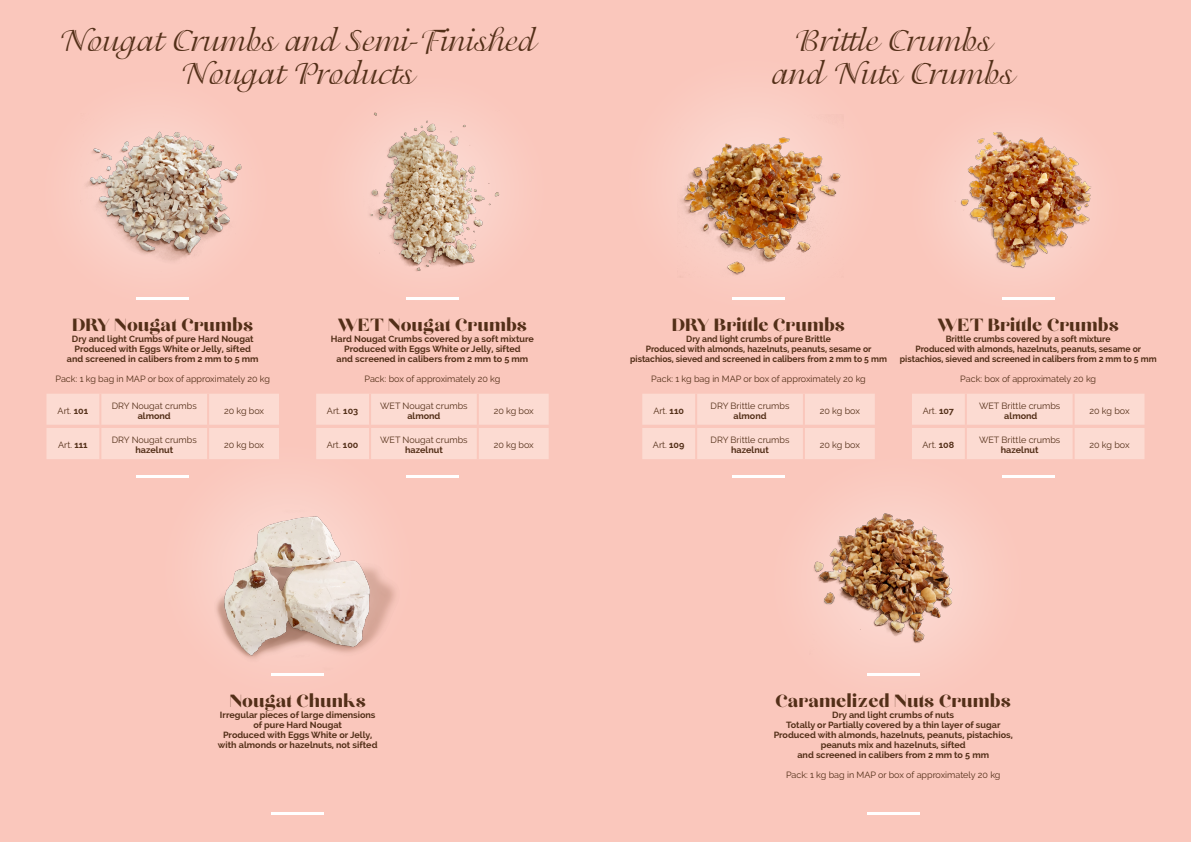
<style>
.page{position:relative;width:1191px;height:842px;background:#fff}
.page>*{position:absolute;margin:0;border:0;box-sizing:border-box;transform-origin:0 0}
.t1{font:33px "Adorable";color:#532f18}
.Articolo{font:22.1px "Chloe";color:#532f18}
.Articolo-2{font:700 9px "Raleway";color:#532f18}
.Articolo-3{font:9px/10px "Raleway";color:#532f18;text-align:center}
.Articolo-4{font:700 9px "Raleway";color:#532f18;scale:.95 1}
.s1{font-weight:700}
</style>
<div class="page">
<div style="left:0;top:0;width:595px;height:842px;background:#fac7bc"></div>
<div style="left:595px;top:0;width:596px;height:842px;background:#fac7bc"></div>
<img style="left:202px;top:494px;width:185px;height:182px">
<img style="left:363px;top:114px;width:136px;height:157px">
<img style="left:87px;top:124px;width:155px;height:137px">
<img style="left:814px;top:507px;width:159px;height:147px">
<img style="left:723px;top:108px;width:62px;height:192px">
<img style="left:677px;top:115px;width:164px;height:163px">
<img style="left:953px;top:132px;width:138px;height:137px">
<hr style="left:137px;top:475px;width:52px;height:2px;background:#fff">
<hr style="left:137px;top:298px;width:52px;height:2px;background:#fff">
<div style="left:46px;top:394px;width:233px;height:65px;background:#fcdbd2"></div>
<hr style="left:99px;top:394px;width:2px;height:31px;background:#fac7bc">
<hr style="left:207px;top:394px;width:2px;height:31px;background:#fac7bc">
<hr style="left:99px;top:428px;width:2px;height:31px;background:#fac7bc">
<hr style="left:207px;top:428px;width:2px;height:31px;background:#fac7bc">
<hr style="left:406px;top:475px;width:52px;height:2px;background:#fff">
<hr style="left:406px;top:298px;width:52px;height:2px;background:#fff">
<div style="left:316px;top:394px;width:233px;height:65px;background:#fcdbd2"></div>
<hr style="left:369px;top:394px;width:2px;height:31px;background:#fac7bc">
<hr style="left:477px;top:394px;width:2px;height:31px;background:#fac7bc">
<hr style="left:369px;top:428px;width:2px;height:31px;background:#fac7bc">
<hr style="left:477px;top:428px;width:2px;height:31px;background:#fac7bc">
<hr style="left:272px;top:812px;width:52px;height:2px;background:#fff">
<hr style="left:272px;top:673px;width:52px;height:3px;background:#fff">
<hr style="left:732px;top:475px;width:52px;height:2px;background:#fff">
<hr style="left:732px;top:298px;width:52px;height:2px;background:#fff">
<div style="left:642px;top:394px;width:232px;height:65px;background:#fcdbd2"></div>
<hr style="left:695px;top:394px;width:2px;height:31px;background:#fac7bc">
<hr style="left:803px;top:394px;width:2px;height:31px;background:#fac7bc">
<hr style="left:695px;top:428px;width:2px;height:31px;background:#fac7bc">
<hr style="left:803px;top:428px;width:2px;height:31px;background:#fac7bc">
<hr style="left:1002px;top:475px;width:52px;height:2px;background:#fff">
<hr style="left:1002px;top:298px;width:52px;height:2px;background:#fff">
<div style="left:912px;top:394px;width:232px;height:65px;background:#fcdbd2"></div>
<hr style="left:964px;top:394px;width:2px;height:31px;background:#fac7bc">
<hr style="left:1072px;top:394px;width:2px;height:31px;background:#fac7bc">
<hr style="left:964px;top:428px;width:2px;height:31px;background:#fac7bc">
<hr style="left:1072px;top:428px;width:2px;height:31px;background:#fac7bc">
<hr style="left:867px;top:812px;width:52px;height:2px;background:#fff">
<hr style="left:867px;top:673px;width:52px;height:3px;background:#fff">
<p class="t1" style="left:60px;top:25px;width:477px">Nougat Crumbs and Semi-Finished</p>
<p class="t1" style="left:181px;top:58px;width:234px">Nougat Products</p>
<p class="Articolo" style="left:72px;top:314px;width:183px">DRY Nougat Crumbs</p>
<p class="Articolo-2" style="left:72px;top:334px;width:183px">Dry and light Crumbs of pure Hard Nougat</p>
<p class="Articolo-2" style="left:74px;top:344px;width:178px">Produced with Eggs White or Jelly, sifted</p>
<p class="Articolo-2" style="left:67px;top:354px;width:193px">and screened in calibers from 2 mm to 5 mm</p>
<p class="Articolo-3" style="left:55px;top:374px;width:216px">Pack: 1 kg bag in MAP or box of approximately 20 kg</p>
<p class="Articolo-3" style="left:58px;top:405px;width:32px">Art. <span class="s1">101</span></p>
<p class="Articolo-3" style="left:112px;top:400px;width:86px">DRY Nougat crumbs <span class="s1">almond</span></p>
<p class="Articolo-3" style="left:224px;top:405px;width:42px">20 kg box</p>
<p class="Articolo-3" style="left:58px;top:440px;width:31px">Art. <span class="s1">111</span></p>
<p class="Articolo-3" style="left:112px;top:435px;width:86px">DRY Nougat crumbs <span class="s1">hazelnut</span></p>
<p class="Articolo-3" style="left:224px;top:440px;width:42px">20 kg box</p>
<p class="Articolo" style="left:338px;top:314px;width:191px">WET Nougat Crumbs</p>
<p class="Articolo-2" style="left:331px;top:334px;width:204px">Hard Nougat Crumbs covered by a soft mixture</p>
<p class="Articolo-2" style="left:344px;top:344px;width:178px">Produced with Eggs White or Jelly, sifted</p>
<p class="Articolo-2" style="left:336px;top:354px;width:193px">and screened in calibers from 2 mm to 5 mm</p>
<p class="Articolo-3" style="left:364px;top:374px;width:137px">Pack: box of approximately 20 kg</p>
<p class="Articolo-3" style="left:327px;top:405px;width:33px">Art. <span class="s1">103</span></p>
<p class="Articolo-3" style="left:380px;top:400px;width:89px">WET Nougat crumbs <span class="s1">almond</span></p>
<p class="Articolo-3" style="left:494px;top:405px;width:42px">20 kg box</p>
<p class="Articolo-3" style="left:327px;top:440px;width:33px">Art. <span class="s1">100</span></p>
<p class="Articolo-3" style="left:380px;top:435px;width:89px">WET Nougat crumbs <span class="s1">hazelnut</span></p>
<p class="Articolo-3" style="left:494px;top:440px;width:42px">20 kg box</p>
<p class="t1" style="left:794px;top:25px;width:199px">Brittle Crumbs</p>
<p class="t1" style="left:772px;top:58px;width:244px">and Nuts Crumbs</p>
<p class="Articolo" style="left:672px;top:314px;width:175px">DRY Brittle Crumbs</p>
<p class="Articolo-4" style="left:686px;top:334px;width:154px">Dry and light crumbs of pure Brittle</p>
<p class="Articolo-4" style="left:645px;top:344px;width:239px">Produced with almonds, hazelnuts, peanuts, sesame or</p>
<p class="Articolo-4" style="left:630px;top:354px;width:272px">pistachios, sieved and screened in calibers from 2 mm to 5 mm</p>
<p class="Articolo-3" style="left:651px;top:374px;width:216px">Pack: 1 kg bag in MAP or box of approximately 20 kg</p>
<p class="Articolo-3" style="left:653px;top:405px;width:32px">Art. <span class="s1">110</span></p>
<p class="Articolo-3" style="left:710px;top:400px;width:80px">DRY Brittle crumbs</p>
<p class="Articolo-2" style="left:733px;top:410px;width:35px">almond</p>
<p class="Articolo-3" style="left:819px;top:405px;width:42px">20 kg box</p>
<p class="Articolo" style="left:937px;top:314px;width:183px">WET Brittle Crumbs</p>
<p class="Articolo-4" style="left:945px;top:334px;width:175px">Brittle crumbs covered by a soft mixture</p>
<p class="Articolo-4" style="left:915px;top:344px;width:239px">Produced with almonds, hazelnuts, peanuts, sesame or</p>
<p class="Articolo-4" style="left:900px;top:354px;width:272px">pistachios, sieved and screened in calibers from 2 mm to 5 mm</p>
<p class="Articolo-3" style="left:960px;top:374px;width:137px">Pack: box of approximately 20 kg</p>
<p class="Articolo-3" style="left:922px;top:405px;width:33px">Art. <span class="s1">107</span></p>
<p class="Articolo-3" style="left:979px;top:400px;width:83px">WET Brittle crumbs</p>
<p class="Articolo-2" style="left:1004px;top:410px;width:35px">almond</p>
<p class="Articolo-3" style="left:1089px;top:405px;width:42px">20 kg box</p>
<p class="Articolo-3" style="left:653px;top:440px;width:33px">Art. <span class="s1">109</span></p>
<p class="Articolo-3" style="left:710px;top:435px;width:80px">DRY Brittle crumbs</p>
<p class="Articolo-2" style="left:731px;top:444px;width:39px">hazelnut</p>
<p class="Articolo-3" style="left:819px;top:440px;width:42px">20 kg box</p>
<p class="Articolo-3" style="left:922px;top:440px;width:33px">Art. <span class="s1">108</span></p>
<p class="Articolo-3" style="left:979px;top:435px;width:83px">WET Brittle crumbs</p>
<p class="Articolo-2" style="left:1000px;top:444px;width:39px">hazelnut</p>
<p class="Articolo-3" style="left:1089px;top:440px;width:42px">20 kg box</p>
<p class="Articolo" style="left:229px;top:690px;width:138px">Nougat Chunks</p>
<p class="Articolo-2" style="left:220px;top:710px;width:157px">Irregular pieces of large dimensions</p>
<p class="Articolo-2" style="left:253px;top:720px;width:90px">of pure Hard Nougat</p>
<p class="Articolo-2" style="left:223px;top:730px;width:151px">Produced with Eggs White or Jelly,</p>
<p class="Articolo-2" style="left:218px;top:740px;width:161px">with almonds or hazelnuts, not sifted</p>
<p class="Articolo" style="left:775px;top:690px;width:237px">Caramelized Nuts Crumbs</p>
<p class="Articolo-2" style="left:832px;top:710px;width:123px">Dry and light crumbs of nuts</p>
<p class="Articolo-2" style="left:786px;top:720px;width:216px">Totally or Partially covered by a thin layer of sugar</p>
<p class="Articolo-2" style="left:773px;top:730px;width:241px">Produced with almonds, hazelnuts, peanuts, pistachios,</p>
<p class="Articolo-2" style="left:820px;top:740px;width:147px">peanuts mix and hazelnuts, sifted</p>
<p class="Articolo-2" style="left:797px;top:750px;width:193px">and screened in calibers from 2 mm to 5 mm</p>
<p class="Articolo-3" style="left:786px;top:770px;width:216px">Pack: 1 kg bag in MAP or box of approximately 20 kg</p>
</div>
